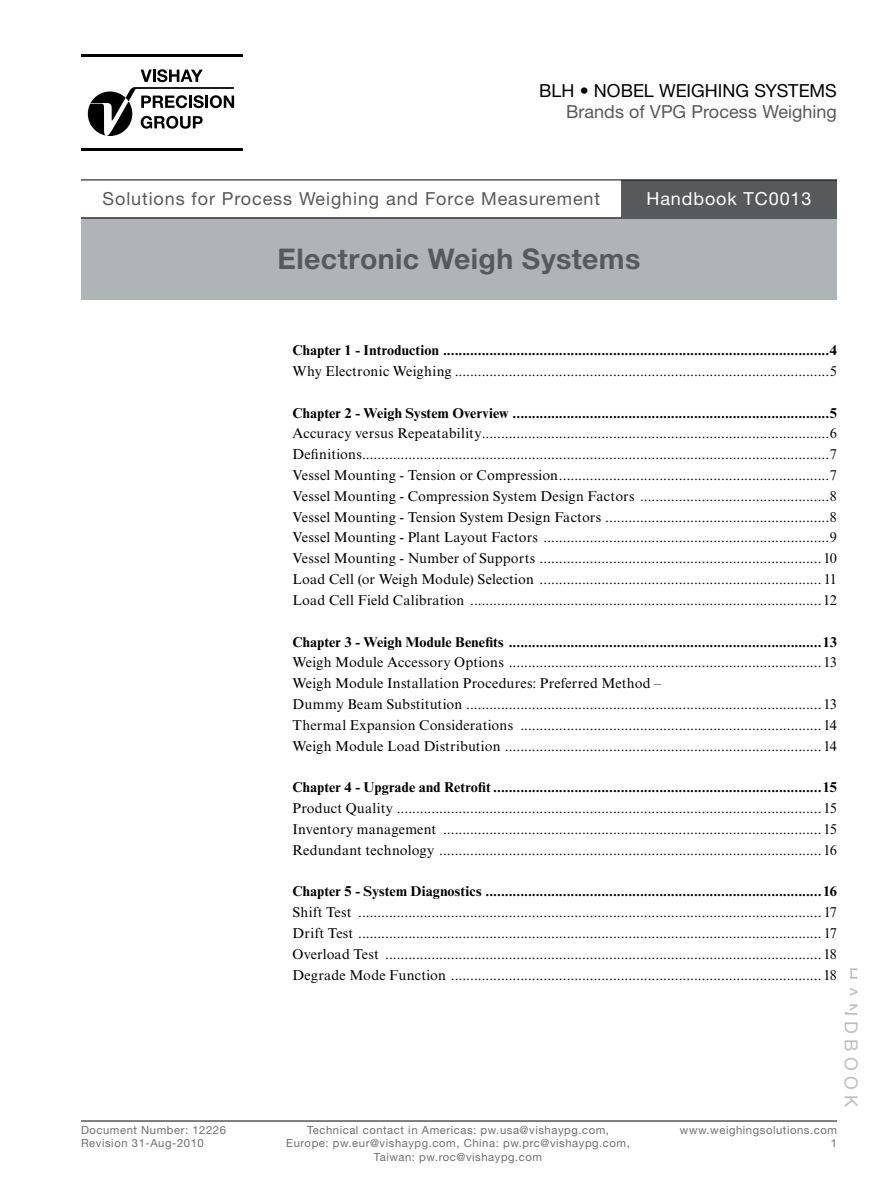
<style>
.page{position:relative;width:891px;height:1188px;background:#fff}
.page>*{position:absolute;margin:0;border:0;box-sizing:border-box;transform-origin:0 0}
.TN_Cover_Header{font:700 28.5px "Helvetica Neue LT Std";letter-spacing:.015em;color:#58595b}
.TN_Front_Tagline{font:18px "Helvetica Neue LT Std";letter-spacing:.05em;color:#58595b}
.TN_Front_Brands_of_l{font:18px "Helvetica Neue LT Std";color:#58595b}
.TN_Front_Brands_list{font:18px "Helvetica Neue LT Std";color:#000}
.TN_Cover_TNnumber{font:18px "Helvetica Neue LT Std";letter-spacing:.05em;color:#fff}
.TN_LitType_Right{font:18px "Helvetica Neue LT Std";letter-spacing:.3em;color:#bcbec0}
.t1{font:14.25px "Times New Roman MT Std";letter-spacing:.015em;color:#000}
.TOC_Chapters{font:700 14.25px "Times New Roman MT Std";letter-spacing:.005em;color:#000}
.TN_Footer_Middle{font:11.25px/13.5px "Helvetica Neue LT Std";letter-spacing:.05em;color:#6d6e71;text-align:center}
.TN_Footer_Left{font:11.25px "Helvetica Neue LT Std";letter-spacing:.05em;color:#6d6e71}
.TN_Footer_Right{font:11.25px "Helvetica Neue LT Std";letter-spacing:.05em;color:#6d6e71}
</style>
<div class="page">
<div style="left:622px;top:181px;width:214px;height:36px;background:#58595b"></div>
<div style="left:621px;top:180px;width:216px;height:38px;border:2px solid #58595b"></div>
<svg style="left:88px;top:69px;width:146px;height:67px"></svg>
<hr style="left:81px;top:54px;width:162px;height:2px;background:#000">
<hr style="left:81px;top:148px;width:162px;height:3px;background:#000">
<div style="left:81px;top:218px;width:756px;height:82px;background:#b1b4b6"></div>
<hr style="left:81px;top:1121px;width:756px;height:1px;background:#000">
<hr style="left:81px;top:218px;width:756px;height:1px;background:#000">
<hr style="left:81px;top:180px;width:756px;height:1px;background:#000">
<p class="TN_Front_Brands_list" style="left:539px;top:80px;width:299px">BLH • NOBEL WEIGHING SYSTEMS</p>
<p class="TN_Front_Brands_of_l" style="left:566px;top:101px;width:272px">Brands of VPG Process Weighing</p>
<p class="TN_Front_Tagline" style="left:103px;top:188px;width:499px">Solutions for Process Weighing and Force Measurement</p>
<p class="TN_Cover_TNnumber" style="left:647px;top:188px;width:166px">Handbook TC0013</p>
<p class="TN_Cover_Header" style="left:278px;top:241px;width:365px">Electronic Weigh Systems</p>
<p class="TN_Footer_Left" style="left:81px;top:1123px;width:147px">Document Number: 12226</p>
<p class="TN_Footer_Left" style="left:81px;top:1136px;width:124px">Revision 31-Aug-2010</p>
<p class="TOC_Chapters" style="left:292px;top:341px;width:546px">Chapter 1 - Introduction ....................................................................................................4</p>
<p class="t1" style="left:292px;top:363px;width:546px">Why Electronic Weighing .................................................................................................5</p>
<p class="TOC_Chapters" style="left:292px;top:404px;width:546px">Chapter 2 - Weigh System Overview ..................................................................................5</p>
<p class="t1" style="left:292px;top:425px;width:546px">Accuracy versus Repeatability..........................................................................................6</p>
<p class="t1" style="left:292px;top:446px;width:546px">Definitions.........................................................................................................................7</p>
<p class="t1" style="left:292px;top:467px;width:546px">Vessel Mounting - Tension or Compression......................................................................7</p>
<p class="t1" style="left:292px;top:488px;width:546px">Vessel Mounting - Compression System Design Factors .................................................8</p>
<p class="t1" style="left:292px;top:509px;width:546px">Vessel Mounting - Tension System Design Factors ..........................................................8</p>
<p class="t1" style="left:292px;top:529px;width:546px">Vessel Mounting - Plant Layout Factors ..........................................................................9</p>
<p class="t1" style="left:292px;top:550px;width:546px">Vessel Mounting - Number of Supports ......................................................................... 10</p>
<p class="t1" style="left:292px;top:571px;width:546px">Load Cell (or Weigh Module) Selection ......................................................................... 11</p>
<p class="t1" style="left:292px;top:592px;width:546px">Load Cell Field Calibration ...........................................................................................12</p>
<p class="TOC_Chapters" style="left:292px;top:633px;width:546px">Chapter 3 - Weigh Module Benefits .................................................................................13</p>
<p class="t1" style="left:292px;top:654px;width:546px">Weigh Module Accessory Options .................................................................................13</p>
<p class="t1" style="left:292px;top:675px;width:370px">Weigh Module Installation Procedures: Preferred Method –</p>
<p class="t1" style="left:292px;top:696px;width:546px">Dummy Beam Substitution ............................................................................................ 13</p>
<p class="t1" style="left:292px;top:717px;width:546px">Thermal Expansion Considerations .............................................................................. 14</p>
<p class="t1" style="left:292px;top:738px;width:546px">Weigh Module Load Distribution .................................................................................. 14</p>
<p class="TOC_Chapters" style="left:292px;top:779px;width:546px">Chapter 4 - Upgrade and Retrofit .....................................................................................15</p>
<p class="t1" style="left:292px;top:800px;width:546px">Product Quality .............................................................................................................. 15</p>
<p class="t1" style="left:292px;top:821px;width:546px">Inventory management .................................................................................................. 15</p>
<p class="t1" style="left:292px;top:842px;width:546px">Redundant technology ................................................................................................... 16</p>
<p class="TOC_Chapters" style="left:292px;top:883px;width:546px">Chapter 5 - System Diagnostics .......................................................................................16</p>
<p class="t1" style="left:292px;top:904px;width:546px">Shift Test ........................................................................................................................ 17</p>
<p class="t1" style="left:292px;top:925px;width:546px">Drift Test ........................................................................................................................ 17</p>
<p class="t1" style="left:292px;top:946px;width:546px">Overload Test ................................................................................................................. 18</p>
<p class="t1" style="left:292px;top:967px;width:546px">Degrade Mode Function ................................................................................................ 18</p>
<p class="TN_LitType_Right" style="left:862px;top:967px;width:141px;rotate:90deg">HANDBOOK</p>
<p class="TN_Footer_Middle" style="left:286px;top:1123px;width:345px">Technical contact in Americas: pw.usa@vishaypg.com,<br>Europe: pw.eur@vishaypg.com, China: pw.prc@vishaypg.com,<br>Taiwan: pw.roc@vishaypg.com</p>
<p class="TN_Footer_Right" style="left:680px;top:1123px;width:159px">www.weighingsolutions.com</p>
<p class="TN_Footer_Right" style="left:831px;top:1136px;width:8px">1</p>
</div>
